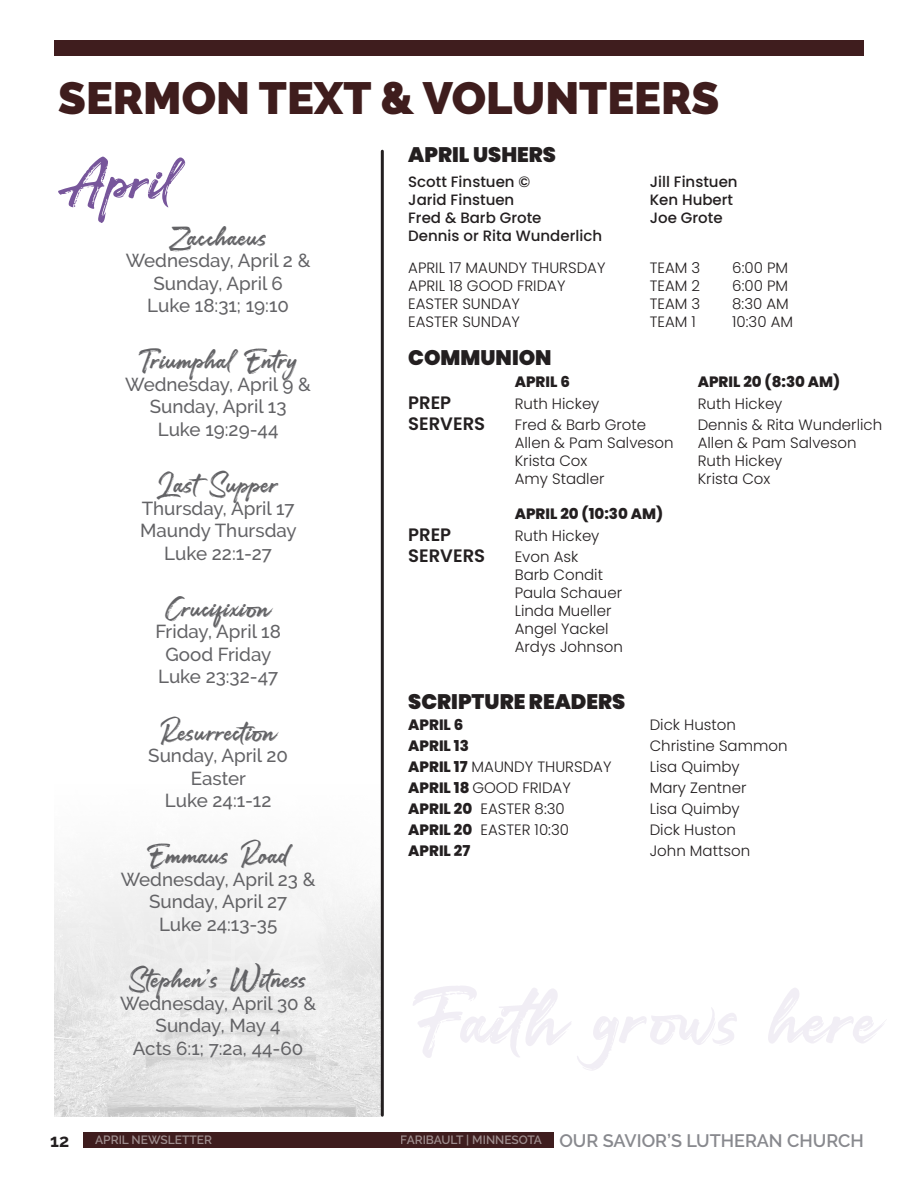
<style>
.page{position:relative;width:918px;height:1188px;background:#fff}
.page>*{position:absolute;margin:0;border:0;box-sizing:border-box;transform-origin:0 0}
.t1{font:71.1px "Darkline";color:#77569b}
.t2{font:900 45px "Raleway";color:#3f1d1d}
.t3{font:33.75px "Darkline";color:#636366}
.t4{font:900 21px "Poppins";color:#231f20}
.t5{font:500 18.75px/22.5px "Raleway";color:#636366;text-align:center}
.t6{font:600 18px "Raleway";color:#88898e}
.t7{font:600 18px "Poppins";color:#231f20}
.t8{font:700 18px "Raleway";color:#231f20}
.t9{font:300 15px/18px "Poppins";color:#231f20}
.t10{font:500 15px "Poppins";color:#231f20}
.t11{font:800 15px "Poppins";color:#231f20}
.t12{font:600 12px "Raleway";color:#fff}
.s1{font-weight:800}
</style>
<div class="page">
<div style="left:83px;top:1132px;width:471px;height:16px;background:#3f1d1e"></div>
<div style="left:54px;top:40px;width:810px;height:16px;background:#3f1d1e"></div>
<img style="left:54px;top:780px;width:328px;height:336px">
<hr style="left:381px;top:151px;width:3px;height:964px;background:#231f20">
<svg style="left:117px;top:896px;width:215px;height:215px"></svg>
<svg style="left:413px;top:986px;width:473px;height:85px"></svg>
<p class="t2" style="left:58px;top:72px;width:662px">SERMON TEXT &amp; VOLUNTEERS</p>
<p class="t1" style="left:58px;top:137px;width:120px">April</p>
<p class="t3" style="left:168px;top:216px;width:101px">Zacchaeus</p>
<p class="t5" style="left:126px;top:249px;width:186px">Wednesday, April 2 &amp;<br>Sunday, April 6</p>
<p class="t5" style="left:147px;top:294px;width:143px">Luke 18:31; 19:10</p>
<p class="t3" style="left:138px;top:340px;width:162px">Triumphal Entry</p>
<p class="t5" style="left:125px;top:373px;width:187px">Wednesday, April 9 &amp;<br>Sunday, April 13</p>
<p class="t5" style="left:158px;top:418px;width:122px">Luke 19:29-44</p>
<p class="t3" style="left:157px;top:464px;width:124px">Last Supper</p>
<p class="t5" style="left:140px;top:497px;width:158px;text-align:left">Thursday, April 17<br>Maundy Thursday</p>
<p class="t5" style="left:164px;top:542px;width:109px">Luke 22:1-27</p>
<p class="t3" style="left:165px;top:587px;width:110px">Crucifixion</p>
<p class="t5" style="left:155px;top:621px;width:127px">Friday, April 18<br>Good Friday</p>
<p class="t5" style="left:158px;top:666px;width:122px">Luke 23:32-47</p>
<p class="t3" style="left:159px;top:711px;width:122px">Resurrection</p>
<p class="t5" style="left:148px;top:744px;width:141px">Sunday, April 20<br>Easter</p>
<p class="t5" style="left:165px;top:789px;width:108px">Luke 24:1-12</p>
<p class="t3" style="left:147px;top:835px;width:143px">Emmaus Road</p>
<p class="t5" style="left:121px;top:868px;width:196px">Wednesday, April 23 &amp;<br>Sunday, April 27<br>Luke 24:13-35</p>
<p class="t3" style="left:129px;top:959px;width:183px">Stephen’s Witness</p>
<p class="t5" style="left:120px;top:992px;width:198px">Wednesday, April 30 &amp;<br>Sunday, May 4</p>
<p class="t5" style="left:133px;top:1037px;width:172px">Acts 6:1; 7:2a, 44-60</p>
<p class="t4" style="left:408px;top:143px;width:149px">APRIL USHERS</p>
<p class="t10" style="left:408px;top:173px;width:124px">Scott Finstuen ©</p>
<p class="t10" style="left:650px;top:173px;width:89px">Jill Finstuen</p>
<p class="t10" style="left:408px;top:191px;width:108px">Jarid Finstuen</p>
<p class="t10" style="left:650px;top:191px;width:85px">Ken Hubert</p>
<p class="t10" style="left:408px;top:209px;width:135px">Fred &amp; Barb Grote</p>
<p class="t10" style="left:650px;top:209px;width:74px">Joe Grote</p>
<p class="t10" style="left:408px;top:227px;width:195px">Dennis or Rita Wunderlich</p>
<p class="t9" style="left:408px;top:259px;width:199px">APRIL 17 MAUNDY THURSDAY</p>
<p class="t9" style="left:650px;top:259px;width:52px">TEAM 3</p>
<p class="t9" style="left:732px;top:259px;width:57px">6:00 PM</p>
<p class="t9" style="left:408px;top:277px;width:159px">APRIL 18 GOOD FRIDAY</p>
<p class="t9" style="left:650px;top:277px;width:52px">TEAM 2</p>
<p class="t9" style="left:732px;top:277px;width:57px">6:00 PM</p>
<p class="t9" style="left:408px;top:295px;width:113px">EASTER SUNDAY</p>
<p class="t9" style="left:650px;top:295px;width:52px">TEAM 3</p>
<p class="t9" style="left:732px;top:295px;width:58px">8:30 AM</p>
<p class="t9" style="left:408px;top:313px;width:113px">EASTER SUNDAY</p>
<p class="t9" style="left:650px;top:313px;width:48px">TEAM 1</p>
<p class="t9" style="left:732px;top:313px;width:62px">10:30 AM</p>
<p class="t4" style="left:408px;top:346px;width:145px">COMMUNION</p>
<p class="t11" style="left:515px;top:373px;width:57px">APRIL 6</p>
<p class="t11" style="left:698px;top:373px;width:144px">APRIL 20 (8:30 AM)</p>
<p class="t7" style="left:408px;top:392px;width:45px">PREP</p>
<p class="t9" style="left:515px;top:394px;width:86px">Ruth Hickey</p>
<p class="t9" style="left:698px;top:394px;width:86px">Ruth Hickey</p>
<p class="t7" style="left:408px;top:413px;width:78px">SERVERS</p>
<p class="t9" style="left:515px;top:416px;width:133px">Fred &amp; Barb Grote</p>
<p class="t9" style="left:698px;top:416px;width:186px">Dennis &amp; Rita Wunderlich</p>
<p class="t9" style="left:515px;top:434px;width:160px">Allen &amp; Pam Salveson</p>
<p class="t9" style="left:698px;top:434px;width:160px">Allen &amp; Pam Salveson</p>
<p class="t9" style="left:515px;top:452px;width:74px">Krista Cox</p>
<p class="t9" style="left:698px;top:452px;width:86px">Ruth Hickey</p>
<p class="t9" style="left:515px;top:470px;width:91px">Amy Stadler</p>
<p class="t9" style="left:698px;top:470px;width:74px">Krista Cox</p>
<p class="t11" style="left:515px;top:505px;width:150px">APRIL 20 (10:30 AM)</p>
<p class="t7" style="left:408px;top:524px;width:45px">PREP</p>
<p class="t9" style="left:515px;top:527px;width:86px">Ruth Hickey</p>
<p class="t7" style="left:408px;top:546px;width:78px">SERVERS</p>
<p class="t9" style="left:515px;top:548px;width:110px">Evon Ask<br>Barb Condit<br>Paula Schauer<br>Linda Mueller<br>Angel Yackel<br>Ardys Johnson</p>
<p class="t4" style="left:408px;top:690px;width:219px">SCRIPTURE READERS</p>
<p class="t11" style="left:408px;top:716px;width:57px">APRIL 6</p>
<p class="t9" style="left:650px;top:716px;width:88px">Dick Huston</p>
<p class="t11" style="left:408px;top:737px;width:62px">APRIL 13</p>
<p class="t9" style="left:650px;top:737px;width:139px">Christine Sammon</p>
<p class="t9" style="left:408px;top:758px;width:205px"><span class="s1">APRIL 17</span> MAUNDY THURSDAY</p>
<p class="t9" style="left:650px;top:758px;width:92px">Lisa Quimby</p>
<p class="t9" style="left:408px;top:779px;width:164px"><span class="s1">APRIL 18</span> GOOD FRIDAY</p>
<p class="t9" style="left:650px;top:779px;width:98px">Mary Zentner</p>
<p class="t9" style="left:408px;top:800px;width:158px"><span class="s1">APRIL 20</span> EASTER 8:30</p>
<p class="t9" style="left:650px;top:800px;width:92px">Lisa Quimby</p>
<p class="t9" style="left:408px;top:821px;width:162px"><span class="s1">APRIL 20</span> EASTER 10:30</p>
<p class="t9" style="left:650px;top:821px;width:88px">Dick Huston</p>
<p class="t11" style="left:408px;top:842px;width:64px">APRIL 27</p>
<p class="t9" style="left:650px;top:842px;width:102px">John Mattson</p>
<p class="t8" style="left:50px;top:1130px;width:21px">12</p>
<p class="t12" style="left:95px;top:1133px;width:118px">APRIL NEWSLETTER</p>
<p class="t6" style="left:401px;top:1130px;width:465px"><sup>FARIBAULT</sup> <sup>|</sup> <sup>MINNESOTA</sup> OUR SAVIOR’S LUTHERAN CHURCH</p>
</div>
